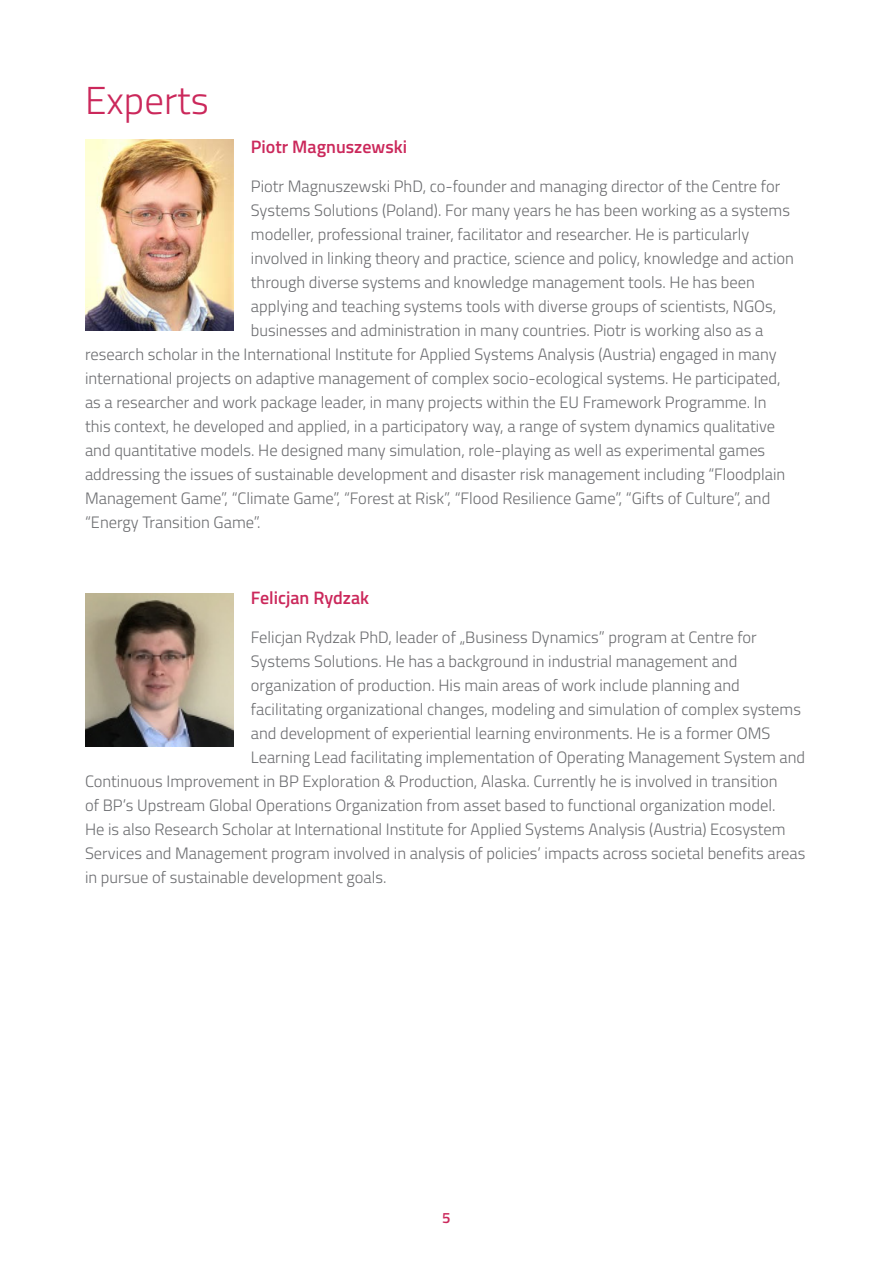
<style>
.page{position:relative;width:893px;height:1263px;background:#fff}
.page>*{position:absolute;margin:0;border:0;box-sizing:border-box;transform-origin:0 0}
.t1{font:300 39px "Titillium";color:#cb285b}
.t2{font:600 18px "Titillium";color:#cb285b}
.t3{font:300 16.5px "Titillium";color:#6c6d70}
.t4{font:600 15px "Titillium";color:#cb285b}
</style>
<div class="page">
<img style="left:85px;top:140px;width:149px;height:191px">
<img style="left:85px;top:593px;width:149px;height:153px">
<p class="t1" style="left:85px;top:72px;width:125px">Experts</p>
<p class="t2" style="left:251px;top:133px;width:158px">Piotr Magnuszewski</p>
<p class="t3" style="left:251px;top:174px;width:531px">Piotr Magnuszewski PhD, co-founder and managing director of the Centre for</p>
<p class="t3" style="left:251px;top:198px;width:541px">Systems Solutions (Poland). For many years he has been working as a systems</p>
<p class="t3" style="left:251px;top:222px;width:500px">modeller, professional trainer, facilitator and researcher. He is particularly</p>
<p class="t3" style="left:251px;top:246px;width:544px">involved in linking theory and practice, science and policy, knowledge and action</p>
<p class="t3" style="left:251px;top:270px;width:506px">through diverse systems and knowledge management tools. He has been</p>
<p class="t3" style="left:251px;top:294px;width:527px">applying and teaching systems tools with diverse groups of scientists, NGOs,</p>
<p class="t3" style="left:251px;top:318px;width:514px">businesses and administration in many countries. Piotr is working also as a</p>
<p class="t3" style="left:85px;top:342px;width:693px">research scholar in the International Institute for Applied Systems Analysis (Austria) engaged in many</p>
<p class="t3" style="left:85px;top:366px;width:697px">international projects on adaptive management of complex socio-ecological systems. He participated,</p>
<p class="t3" style="left:85px;top:390px;width:683px">as a researcher and work package leader, in many projects within the EU Framework Programme. In</p>
<p class="t3" style="left:85px;top:414px;width:692px">this context, he developed and applied, in a participatory way, a range of system dynamics qualitative</p>
<p class="t3" style="left:85px;top:438px;width:682px">and quantitative models. He designed many simulation, role-playing as well as experimental games</p>
<p class="t3" style="left:85px;top:462px;width:702px">addressing the issues of sustainable development and disaster risk management including “Floodplain</p>
<p class="t3" style="left:85px;top:486px;width:687px">Management Game”, “Climate Game”, “Forest at Risk”, “Flood Resilience Game”, “Gifts of Culture”, and</p>
<p class="t3" style="left:85px;top:510px;width:177px">“Energy Transition Game”.</p>
<p class="t2" style="left:251px;top:584px;width:120px">Felicjan Rydzak</p>
<p class="t3" style="left:251px;top:625px;width:507px">Felicjan Rydzak PhD, leader of „Business Dynamics” program at Centre for</p>
<p class="t3" style="left:251px;top:649px;width:488px">Systems Solutions. He has a background in industrial management and</p>
<p class="t3" style="left:251px;top:673px;width:490px">organization of production. His main areas of work include planning and</p>
<p class="t3" style="left:251px;top:697px;width:552px">facilitating organizational changes, modeling and simulation of complex systems</p>
<p class="t3" style="left:251px;top:721px;width:521px">and development of experiential learning environments. He is a former OMS</p>
<p class="t3" style="left:251px;top:745px;width:556px">Learning Lead facilitating implementation of Operating Management System and</p>
<p class="t3" style="left:85px;top:769px;width:694px">Continuous Improvement in BP Exploration &amp; Production, Alaska. Currently he is involved in transition</p>
<p class="t3" style="left:85px;top:793px;width:692px">of BP’s Upstream Global Operations Organization from asset based to functional organization model.</p>
<p class="t3" style="left:85px;top:817px;width:702px">He is also Research Scholar at International Institute for Applied Systems Analysis (Austria) Ecosystem</p>
<p class="t3" style="left:85px;top:841px;width:722px">Services and Management program involved in analysis of policies’ impacts across societal benefits areas</p>
<p class="t3" style="left:85px;top:865px;width:303px">in pursue of sustainable development goals.</p>
<p class="t4" style="left:442px;top:1207px;width:10px">5</p>
</div>
